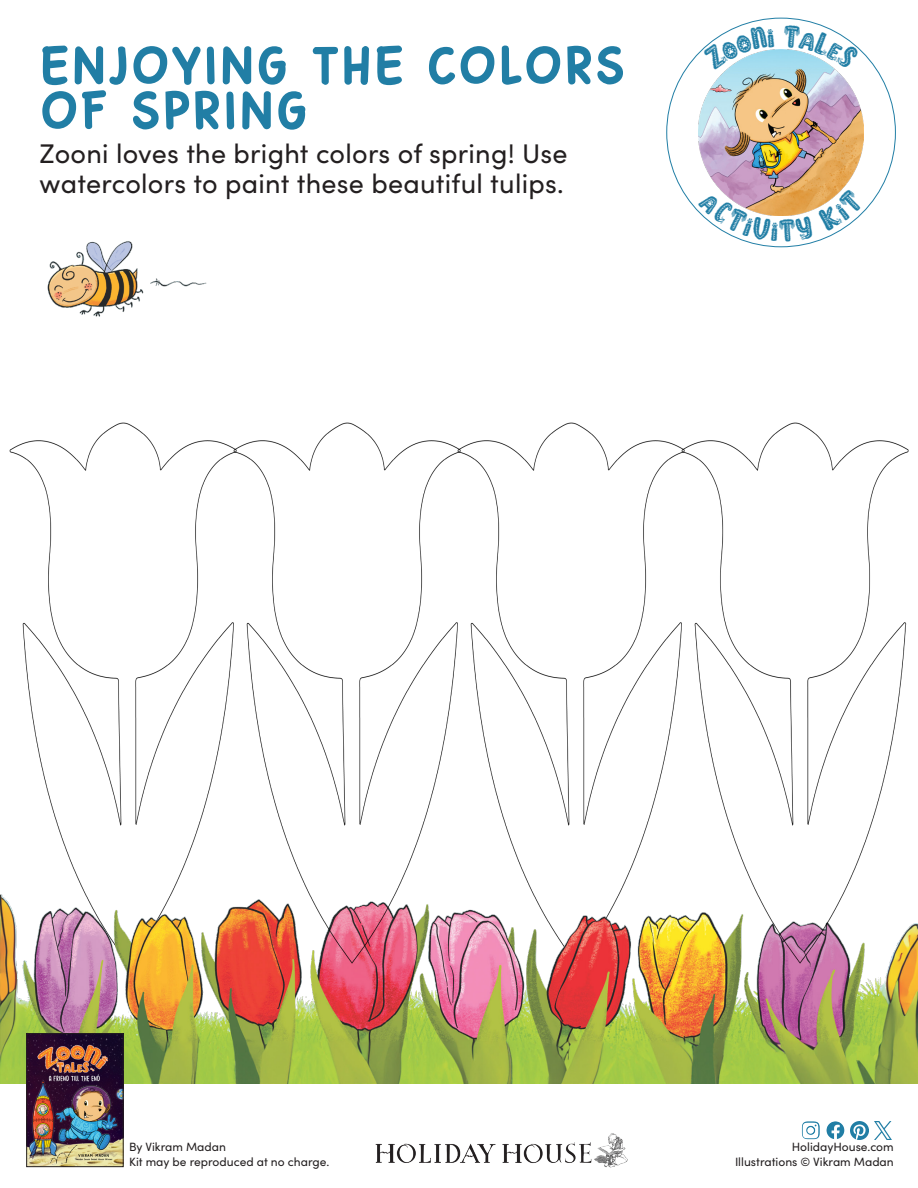
<style>
.page{position:relative;width:918px;height:1188px;background:#fff}
.page>*{position:absolute;margin:0;border:0;box-sizing:border-box;transform-origin:0 0}
.t1{font:900 54px/45px "Sunbird";letter-spacing:.03em;color:#217ea5}
.t2{font:27px/29.1px "Sofia Pro";letter-spacing:.01em;color:#231f20}
.t3{font:12px/14.4px "Sofia Pro";color:#231f20;text-align:right}
</style>
<div class="page">
<img style="left:698px;top:50px;width:165px;height:138px">
<img style="left:827px;top:1121px;width:17px;height:18px">
<img style="left:851px;top:1121px;width:18px;height:18px">
<img style="left:874px;top:1121px;width:18px;height:18px">
<img style="left:802px;top:1121px;width:18px;height:18px">
<img style="left:375px;top:1133px;width:253px;height:35px">
<img style="left:483px;top:422px;width:188px;height:465px">
<img style="left:9px;top:422px;width:214px;height:465px">
<img style="left:0;top:887px;width:918px;height:196px">
<img style="left:47px;top:241px;width:160px;height:76px">
<img style="left:28px;top:1035px;width:94px;height:130px">
<div style="left:26px;top:1033px;width:98px;height:134px;border:1px solid #231f20"></div>
<img style="left:671px;top:422px;width:247px;height:551px">
<img style="left:223px;top:422px;width:260px;height:551px">
<svg style="left:702px;top:26px;width:73px;height:44px"></svg>
<svg style="left:783px;top:24px;width:77px;height:46px"></svg>
<svg style="left:698px;top:188px;width:166px;height:54px"></svg>
<p class="t1" style="left:40px;top:42px;width:588px">ENJOYING THE COLORS<br>OF SPRING</p>
<p class="t2" style="left:40px;top:138px;width:530px">Zooni loves the bright colors of spring! Use watercolors to paint these beautiful tulips.</p>
<p class="t3" style="left:129px;top:1139px;width:202px;text-align:left">By Vikram Madan<br>Kit may be reproduced at no charge.</p>
<p class="t3" style="left:735px;top:1139px;width:160px">HolidayHouse.com<br>Illustrations © Vikram Madan</p>
</div>
